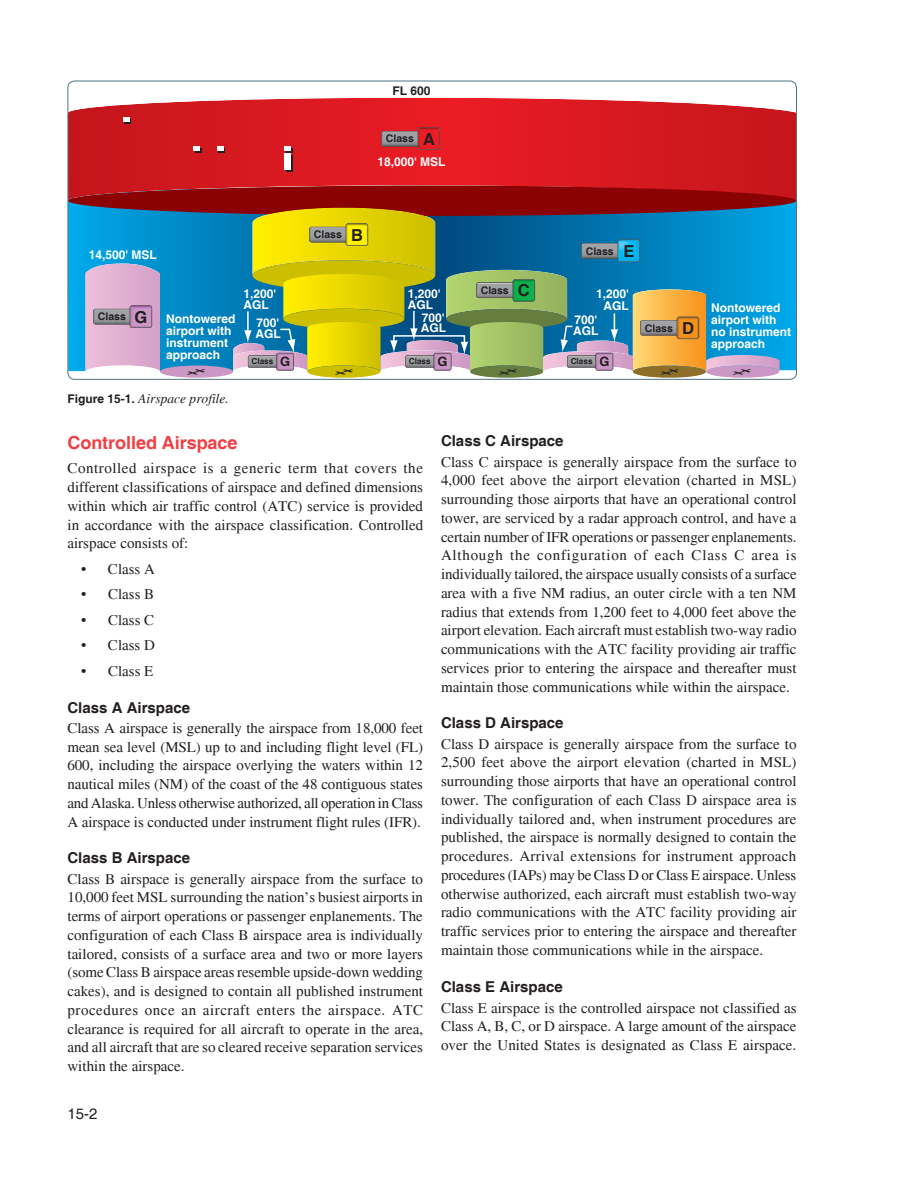
<style>
.page{position:relative;width:918px;height:1188px;background:#fff}
.page>*{position:absolute;margin:0;border:0;box-sizing:border-box;transform-origin:0 0}
.t1{font:700 18px "Helvetica";letter-spacing:-.005em;color:#ef4044}
.t2{font:15px/18.8px "Times";color:#231f20;text-align:justify}
.t3{font:700 15px "Helvetica";color:#231f20}
.t4{font:15px "Helvetica";color:#231f20}
.t5{font:italic 13.5px "Times";color:#231f20}
.t6{font:700 12px/12px "Helvetica";color:#fff}
.t7{font:700 12px "Helvetica";color:#231f20}
.t8{font:700 10.5px "Helvetica";color:#231f20}
.t9{font:700 8.25px "Helvetica";color:#231f20}
.s1{font-size:16.5px}
.s2{font-size:12.9px}
.s3{font-family:"Helvetica";font-weight:700;font-style:normal;font-size:12px}
</style>
<div class="page">
<svg style="left:70px;top:202px;width:725px;height:169px;background:#0192d0"></svg>
<svg style="left:70px;top:98px;width:725px;height:101px;background:#d82128"></svg>
<div style="left:68px;top:185px;width:728px;height:31px;background:#8b0204;border-radius:50%"></div>
<svg style="left:307px;top:366px;width:74px;height:12px"></svg>
<svg style="left:470px;top:366px;width:73px;height:12px"></svg>
<svg style="left:633px;top:366px;width:73px;height:12px"></svg>
<div style="left:160px;top:366px;width:73px;height:12px;background:#cb97c4;border-radius:50%"></div>
<svg style="left:706px;top:366px;width:73px;height:12px"></svg>
<svg style="left:187px;top:369px;width:18px;height:6px"></svg>
<div style="left:286px;top:155px;width:7px;height:17px;background:#231f20"></div>
<svg style="left:123px;top:117px;width:8px;height:6px"></svg>
<svg style="left:194px;top:146px;width:8px;height:7px"></svg>
<svg style="left:217px;top:146px;width:8px;height:7px"></svg>
<svg style="left:284px;top:146px;width:9px;height:7px"></svg>
<div style="left:284px;top:153px;width:7px;height:17px;background:#fff"></div>
<svg style="left:381px;top:128px;width:59px;height:22px"></svg>
<svg style="left:86px;top:263px;width:74px;height:108px;background:#d3adcd"></svg>
<svg style="left:233px;top:208px;width:547px;height:167px;background:#6e9a77"></svg>
<p class="t7" style="left:392px;top:84px;width:40px">FL 600</p>
<p class="t8" style="left:386px;top:133px;width:51px">Class <span class="s1">A</span></p>
<p class="t6" style="left:377px;top:156px;width:70px">18,000' MSL</p>
<p class="t6" style="left:89px;top:249px;width:70px">14,500' MSL</p>
<p class="t8" style="left:98px;top:311px;width:51px">Class <span class="s1">G</span></p>
<p class="t8" style="left:314px;top:229px;width:51px">Class <span class="s1">B</span></p>
<p class="t8" style="left:586px;top:245px;width:50px">Class <span class="s1">E</span></p>
<p class="t8" style="left:481px;top:284px;width:51px">Class <span class="s1">C</span></p>
<p class="t6" style="left:596px;top:288px;width:34px;text-align:right">1,200'<br>AGL</p>
<p class="t6" style="left:243px;top:289px;width:34px;line-height:10.5px">1,200'<br>AGL</p>
<p class="t6" style="left:408px;top:289px;width:34px;line-height:10.5px">1,200'<br>AGL</p>
<p class="t6" style="left:166px;top:313px;width:71px">Nontowered airport with instrument approach</p>
<p class="t6" style="left:711px;top:302px;width:82px">Nontowered airport with no instrument approach</p>
<p class="t6" style="left:421px;top:312px;width:27px;line-height:10.5px">700'<br>AGL</p>
<p class="t6" style="left:573px;top:315px;width:27px;line-height:10.5px">700'<br>AGL</p>
<p class="t6" style="left:255px;top:318px;width:27px;line-height:10.5px">700'<br>AGL</p>
<p class="t8" style="left:645px;top:322px;width:51px">Class <span class="s1">D</span></p>
<p class="t9" style="left:251px;top:357px;width:40px">Class <span class="s2">G</span></p>
<p class="t9" style="left:409px;top:357px;width:40px">Class <span class="s2">G</span></p>
<p class="t9" style="left:571px;top:357px;width:40px">Class <span class="s2">G</span></p>
<p class="t5" style="left:68px;top:390px;width:163px"><span class="s3">Figure 15-1.</span> Airspace profile.</p>
<p class="t1" style="left:68px;top:432px;width:172px">Controlled Airspace</p>
<p class="t2" style="left:68px;top:459px;width:357px">Controlled airspace is a generic term that covers the different classifications of airspace and defined dimensions within which air traffic control (ATC) service is provided in accordance with the airspace classification. Controlled airspace consists of:</p>
<p class="t2" style="left:81px;top:559px;width:76px">• Class A</p>
<p class="t2" style="left:81px;top:585px;width:75px">• Class B</p>
<p class="t2" style="left:81px;top:610px;width:75px">• Class C</p>
<p class="t2" style="left:81px;top:636px;width:76px">• Class D</p>
<p class="t2" style="left:81px;top:661px;width:74px">• Class E</p>
<p class="t3" style="left:68px;top:699px;width:124px">Class A Airspace</p>
<p class="t2" style="left:68px;top:718px;width:357px">Class A airspace is generally the airspace from 18,000 feet mean sea level (MSL) up to and including flight level (FL)<br>600, including the airspace overlying the waters within 12 nautical miles (NM) of the coast of the 48 contiguous states and Alaska. Unless otherwise authorized, all operation in Class A airspace is conducted under instrument flight rules (IFR).</p>
<p class="t3" style="left:68px;top:850px;width:124px">Class B Airspace</p>
<p class="t2" style="left:68px;top:869px;width:357px">Class B airspace is generally airspace from the surface to 10,000 feet MSL surrounding the nation’s busiest airports in terms of airport operations or passenger enplanements. The configuration of each Class B airspace area is individually tailored, consists of a surface area and two or more layers (some Class B airspace areas resemble upside-down wedding cakes), and is designed to contain all published instrument procedures once an aircraft enters the airspace. ATC clearance is required for all aircraft to operate in the area, and all aircraft that are so cleared receive separation services within the airspace.</p>
<p class="t4" style="left:68px;top:1106px;width:32px">15-2</p>
<p class="t3" style="left:441px;top:433px;width:124px">Class C Airspace</p>
<p class="t2" style="left:441px;top:452px;width:357px">Class C airspace is generally airspace from the surface to 4,000 feet above the airport elevation (charted in MSL) surrounding those airports that have an operational control tower, are serviced by a radar approach control, and have a certain number of IFR operations or passenger enplanements.<br>Although the configuration of each Class C area is individually tailored, the airspace usually consists of a surface area with a five NM radius, an outer circle with a ten NM radius that extends from 1,200 feet to 4,000 feet above the airport elevation. Each aircraft must establish two-way radio communications with the ATC facility providing air traffic services prior to entering the airspace and thereafter must maintain those communications while within the airspace.</p>
<p class="t3" style="left:441px;top:715px;width:124px">Class D Airspace</p>
<p class="t2" style="left:441px;top:734px;width:357px">Class D airspace is generally airspace from the surface to 2,500 feet above the airport elevation (charted in MSL) surrounding those airports that have an operational control tower. The configuration of each Class D airspace area is individually tailored and, when instrument procedures are published, the airspace is normally designed to contain the procedures. Arrival extensions for instrument approach procedures (IAPs) may be Class D or Class E airspace. Unless otherwise authorized, each aircraft must establish two-way radio communications with the ATC facility providing air traffic services prior to entering the airspace and thereafter maintain those communications while in the airspace.</p>
<p class="t3" style="left:441px;top:979px;width:123px">Class E Airspace</p>
<p class="t2" style="left:441px;top:998px;width:357px">Class E airspace is the controlled airspace not classified as Class A, B, C, or D airspace. A large amount of the airspace over the United States is designated as Class E airspace.</p>
</div>
